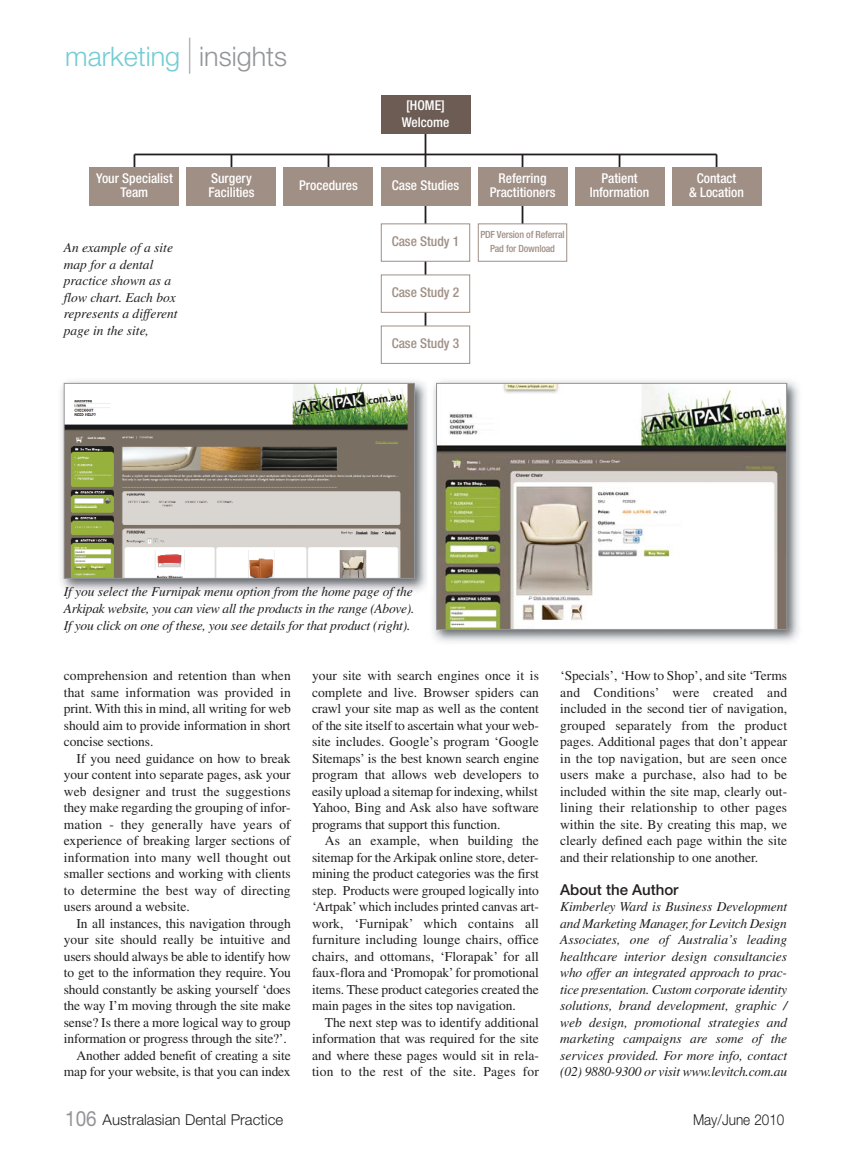
<style>
.page{position:relative;width:851px;height:1149px;background:#fff}
.page>*{position:absolute;margin:0;border:0;box-sizing:border-box;transform-origin:0 0}
.t1{font:300 27px "Helvetica Neue";color:#74ccd4}
.t2{font:300 15px "Helvetica Neue";color:#231f20}
.t3{font:500 15px "Helvetica Neue";color:#231f20}
.t4{font:300 15px "Helvetica Neue";color:#231f20;scale:.9 1}
.t5{font:13.5px/16.5px "Times";letter-spacing:-.01em;color:#231f20;text-align:justify}
.t6{font:italic 13.5px/16.5px "Times";letter-spacing:-.015em;color:#231f20}
.t7{font:500 condensed 13.5px/14.4px "Helvetica Neue";color:#fff;text-align:center}
.t8{font:500 condensed 13.5px "Helvetica Neue";color:#a08f85}
.t9{font:500 condensed 9.9px/14.4px "Helvetica Neue";letter-spacing:-.015em;color:#a08f85;text-align:center}
.s1{font-size:36px;color:#939598}
.s2{color:#939598}
.s3{font-weight:400;font-size:21px;color:#939598}
</style>
<div class="page">
<img style="left:61px;top:381px;width:366px;height:211px">
<img style="left:66px;top:385px;width:347px;height:191px">
<div style="left:64px;top:383px;width:351px;height:195px;border:1px solid #939598"></div>
<img style="left:433px;top:380px;width:366px;height:262px">
<img style="left:438px;top:385px;width:347px;height:242px">
<div style="left:436px;top:383px;width:351px;height:246px;border:1px solid #939598"></div>
<hr style="left:133px;top:154px;width:2px;height:26px;background:#231f20">
<hr style="left:230px;top:154px;width:2px;height:26px;background:#231f20">
<hr style="left:327px;top:154px;width:2px;height:26px;background:#231f20">
<hr style="left:424px;top:117px;width:2px;height:223px;background:#231f20">
<hr style="left:521px;top:154px;width:2px;height:87px;background:#231f20">
<hr style="left:618px;top:154px;width:2px;height:26px;background:#231f20">
<hr style="left:715px;top:154px;width:2px;height:26px;background:#231f20">
<div style="left:90px;top:167px;width:89px;height:38px;background:#a08f85"></div>
<div style="left:187px;top:167px;width:89px;height:38px;background:#a08f85"></div>
<div style="left:284px;top:167px;width:89px;height:38px;background:#a08f85"></div>
<div style="left:381px;top:167px;width:89px;height:38px;background:#a08f85"></div>
<div style="left:381px;top:96px;width:89px;height:38px;background:#6c5c54"></div>
<div style="left:381px;top:224px;width:88px;height:37px;background:#fff"></div>
<div style="left:381px;top:223px;width:89px;height:38px;border:1px solid #a08f85"></div>
<div style="left:478px;top:224px;width:88px;height:37px;background:#fff"></div>
<div style="left:478px;top:223px;width:89px;height:38px;border:1px solid #a08f85"></div>
<div style="left:381px;top:275px;width:88px;height:37px;background:#fff"></div>
<div style="left:381px;top:274px;width:89px;height:39px;border:1px solid #a08f85"></div>
<div style="left:381px;top:326px;width:88px;height:37px;background:#fff"></div>
<div style="left:381px;top:325px;width:89px;height:39px;border:1px solid #a08f85"></div>
<div style="left:478px;top:167px;width:89px;height:38px;background:#a08f85"></div>
<div style="left:574px;top:167px;width:90px;height:38px;background:#a08f85"></div>
<div style="left:671px;top:167px;width:90px;height:38px;background:#a08f85"></div>
<hr style="left:134px;top:153px;width:582px;height:2px;background:#231f20">
<h1 class="t1" style="left:65px;top:46px;width:223px">marketing <span class="s1">|</span> <span class="s2">insights</span></h1>
<p class="t7" style="left:401px;top:99px;width:49px;line-height:16.2px">[HOME]<br>Welcome</p>
<p class="t7" style="left:96px;top:172px;width:78px">Your Specialist<br>Team</p>
<p class="t7" style="left:208px;top:172px;width:48px;text-align:left">Surgery<br>Facilities</p>
<p class="t7" style="left:299px;top:179px;width:60px">Procedures</p>
<p class="t7" style="left:392px;top:179px;width:69px">Case Studies</p>
<p class="t7" style="left:489px;top:172px;width:67px">Referring<br>Practitioners</p>
<p class="t7" style="left:589px;top:172px;width:61px">Patient<br>Information</p>
<p class="t7" style="left:689px;top:172px;width:56px">Contact<br>&amp; Location</p>
<p class="t6" style="left:64px;top:240px;width:115px">An example of a site map for a dental practice shown as a flow chart. Each box represents a different page in the site,</p>
<p class="t8" style="left:391px;top:236px;width:69px">Case Study 1</p>
<p class="t9" style="left:480px;top:228px;width:86px">PDF Version of Referral<br>Pad for Download</p>
<p class="t8" style="left:391px;top:287px;width:69px">Case Study 2</p>
<p class="t8" style="left:391px;top:338px;width:69px">Case Study 3</p>
<p class="t6" style="left:64px;top:584px;width:352px">If you select the Furnipak menu option from the home page of the<br>Arkipak website, you can view all the products in the range (Above).<br>If you click on one of these, you see details for that product (right).</p>
<p class="t5" style="left:64px;top:668px;width:228px">comprehension and retention than when that same information was provided in print. With this in mind, all writing for web should aim to provide information in short concise sections.</p>
<p class="t5" style="left:64px;top:751px;width:228px;text-indent:13px">If you need guidance on how to break your content into separate pages, ask your web designer and trust the suggestions they make regarding the grouping of infor&shy;mation - they generally have years of experience of breaking larger sections of information into many well thought out smaller sections and working with clients to determine the best way of directing users around a website.</p>
<p class="t5" style="left:64px;top:916px;width:228px;text-align:right">In all instances, this navigation through your site should really be intuitive and users should always be able to identify how to get to the information they require. You should constantly be asking yourself ‘does the way I’m moving through the site make sense? Is there a more logical way to group information or progress through the site?’.<br>Another added benefit of creating a site map for your website, is that you can index</p>
<p class="t5" style="left:312px;top:668px;width:228px">your site with search engines once it is complete and live. Browser spiders can crawl your site map as well as the content of the site itself to ascertain what your web&shy;site includes. Google’s program ‘Google Sitemaps’ is the best known search engine program that allows web developers to easily upload a sitemap for indexing, whilst Yahoo, Bing and Ask also have software programs that support this function.</p>
<p class="t5" style="left:312px;top:833px;width:228px;text-indent:13px">As an example, when building the sitemap for the Arkipak online store, deter&shy;mining the product categories was the first step. Products were grouped logically into ‘Artpak’ which includes printed canvas art&shy;work, ‘Furnipak’ which contains all furniture including lounge chairs, office chairs, and ottomans, ‘Florapak’ for all faux-flora and ‘Promopak’ for promotional items. These product categories created the main pages in the sites top navigation.</p>
<p class="t5" style="left:312px;top:1015px;width:228px;text-indent:13px">The next step was to identify additional information that was required for the site and where these pages would sit in rela&shy;tion to the rest of the site. Pages for</p>
<p class="t5" style="left:560px;top:668px;width:228px">‘Specials’, ‘How to Shop’, and site ‘Terms and Conditions’ were created and included in the second tier of navigation, grouped separately from the product pages. Additional pages that don’t appear in the top navigation, but are seen once users make a purchase, also had to be included within the site map, clearly out&shy;lining their relationship to other pages within the site. By creating this map, we clearly defined each page within the site and their relationship to one another.</p>
<p class="t3" style="left:560px;top:883px;width:120px">About the Author</p>
<p class="t6" style="left:560px;top:899px;width:228px;text-align:justify">Kimberley Ward is Business Development and Marketing Manager, for Levitch Design Associates, one of Australia’s leading healthcare interior design consultancies who offer an integrated approach to prac&shy;tice presentation. Custom corporate identity solutions, brand development, graphic / web design, promotional strategies and marketing campaigns are some of the services provided. For more info, contact (02) 9880-9300 or visit www.levitch.com.au</p>
<p class="t2" style="left:65px;top:1113px;width:219px"><span class="s3">106</span> Australasian Dental Practice</p>
<p class="t4" style="left:693px;top:1113px;width:103px">May/June 2010</p>
</div>
